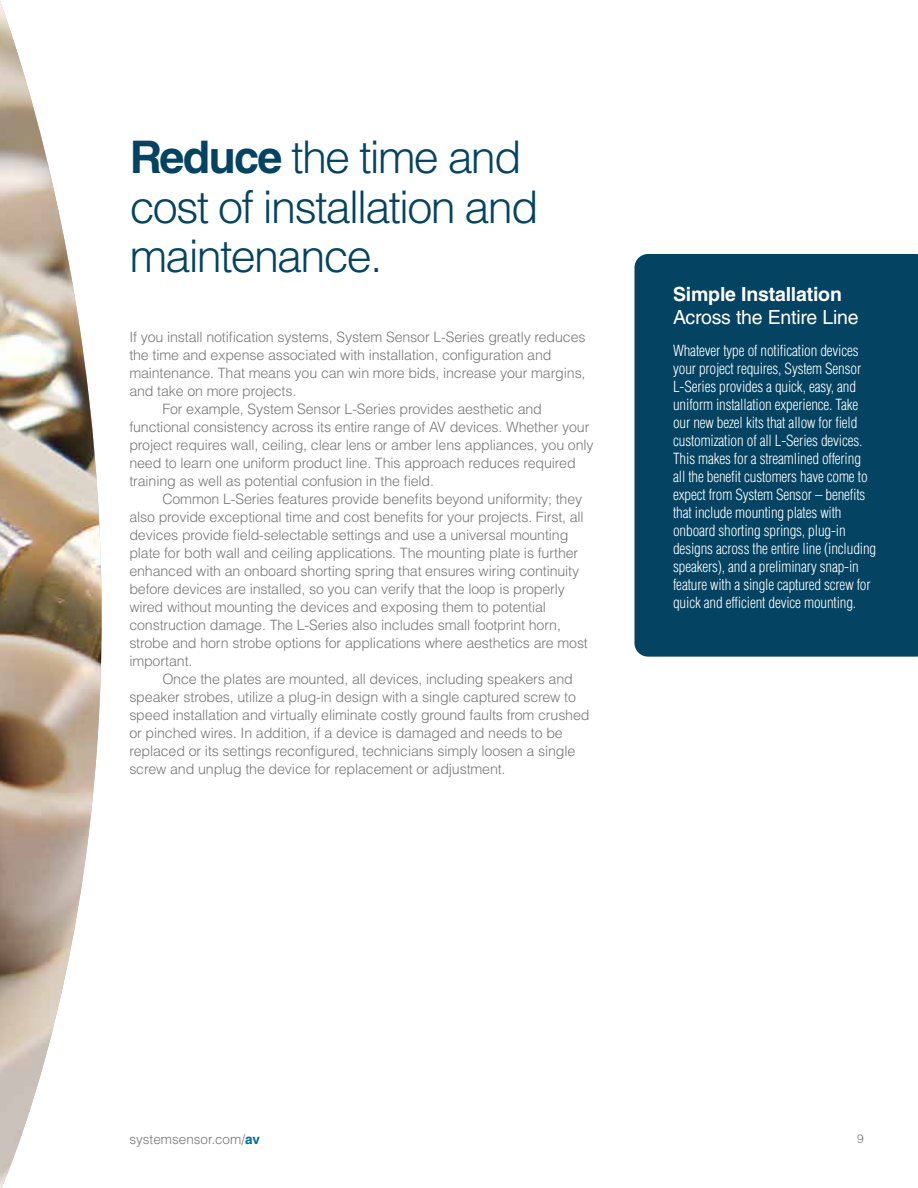
<style>
.page{position:relative;width:918px;height:1188px;background:#fff}
.page>*{position:absolute;margin:0;border:0;box-sizing:border-box;transform-origin:0 0}
.t1{font:300 45px/49.5px "Helvetica LT Std";letter-spacing:-.04em;color:#044361}
.t2{font:19.5px "Helvetica LT Std";letter-spacing:-.01em;color:#fff}
.t3{font:700 19.5px "Helvetica LT Std";letter-spacing:-.01em;color:#fff}
.t4{font:300 condensed 15px/18px "Helvetica LT Std";letter-spacing:-.01em;color:#fff}
.t5{font:300 14.25px "Helvetica LT Std";letter-spacing:-.01em;color:#76777a}
.t6{font:300 13.5px "Helvetica LT Std";color:#76777a}
.t7{font:300 12px "Helvetica LT Std";color:#76777a}
.s1{font-weight:700}
.s2{font-weight:700;color:#0069a7}
</style>
<div class="page">
<div style="left:634px;top:254px;width:284px;height:403px;background:#044361"></div>
<img style="left:0;top:1px;width:102px;height:1187px">
<h1 class="t1" style="left:130px;top:132px;width:410px"><span class="s1">Reduce</span> the time and cost of installation and maintenance.</h1>
<p class="t5" style="left:129px;top:328px;width:458px">If you install notification systems, System Sensor L-Series greatly reduces</p>
<p class="t5" style="left:129px;top:346px;width:424px">the time and expense associated with installation, configuration and</p>
<p class="t5" style="left:129px;top:364px;width:458px">maintenance. That means you can win more bids, increase your margins,</p>
<p class="t5" style="left:129px;top:382px;width:168px">and take on more projects.</p>
<p class="t5" style="left:162px;top:400px;width:381px">For example, System Sensor L-Series provides aesthetic and</p>
<p class="t5" style="left:129px;top:418px;width:462px">functional consistency across its entire range of AV devices. Whether your</p>
<p class="t5" style="left:129px;top:436px;width:466px">project requires wall, ceiling, clear lens or amber lens appliances, you only</p>
<p class="t5" style="left:129px;top:454px;width:448px">need to learn one uniform product line. This approach reduces required</p>
<p class="t5" style="left:129px;top:472px;width:306px">training as well as potential confusion in the field.</p>
<p class="t5" style="left:162px;top:490px;width:421px">Common L-Series features provide benefits beyond uniformity; they</p>
<p class="t5" style="left:129px;top:508px;width:456px">also provide exceptional time and cost benefits for your projects. First, all</p>
<p class="t5" style="left:129px;top:526px;width:441px">devices provide field-selectable settings and use a universal mounting</p>
<p class="t5" style="left:129px;top:544px;width:451px">plate for both wall and ceiling applications. The mounting plate is further</p>
<p class="t5" style="left:129px;top:562px;width:451px">enhanced with an onboard shorting spring that ensures wiring continuity</p>
<p class="t5" style="left:129px;top:580px;width:437px">before devices are installed, so you can verify that the loop is properly</p>
<p class="t5" style="left:129px;top:598px;width:418px">wired without mounting the devices and exposing them to potential</p>
<p class="t5" style="left:129px;top:616px;width:433px">construction damage. The L-Series also includes small footprint horn,</p>
<p class="t5" style="left:129px;top:634px;width:460px">strobe and horn strobe options for applications where aesthetics are most</p>
<p class="t5" style="left:129px;top:652px;width:65px">important.</p>
<p class="t5" style="left:162px;top:670px;width:412px">Once the plates are mounted, all devices, including speakers and</p>
<p class="t5" style="left:129px;top:688px;width:448px">speaker strobes, utilize a plug-in design with a single captured screw to</p>
<p class="t5" style="left:129px;top:706px;width:462px">speed installation and virtually eliminate costly ground faults from crushed</p>
<p class="t5" style="left:129px;top:724px;width:435px">or pinched wires. In addition, if a device is damaged and needs to be</p>
<p class="t5" style="left:129px;top:742px;width:448px">replaced or its settings reconfigured, technicians simply loosen a single</p>
<p class="t5" style="left:129px;top:760px;width:378px">screw and unplug the device for replacement or adjustment.</p>
<h2 class="t3" style="left:673px;top:282px;width:170px">Simple Installation</h2>
<h2 class="t2" style="left:673px;top:306px;width:187px">Across the Entire Line</h2>
<p class="t4" style="left:673px;top:342px;width:205px">Whatever type of notification devices your project requires, System Sensor L-Series provides a quick, easy, and uniform installation experience. Take our new bezel kits that allow for field customization of all L-Series devices.<br>This makes for a streamlined offering all the benefit customers have come to expect from System Sensor – benefits that include mounting plates with onboard shorting springs, plug-in designs across the entire line (including speakers), and a preliminary snap-in feature with a single captured screw for quick and efficient device mounting.</p>
<p class="t6" style="left:129px;top:1130px;width:132px">systemsensor.com/<span class="s2">av</span></p>
<p class="t7" style="left:857px;top:1131px;width:8px">9</p>
</div>
